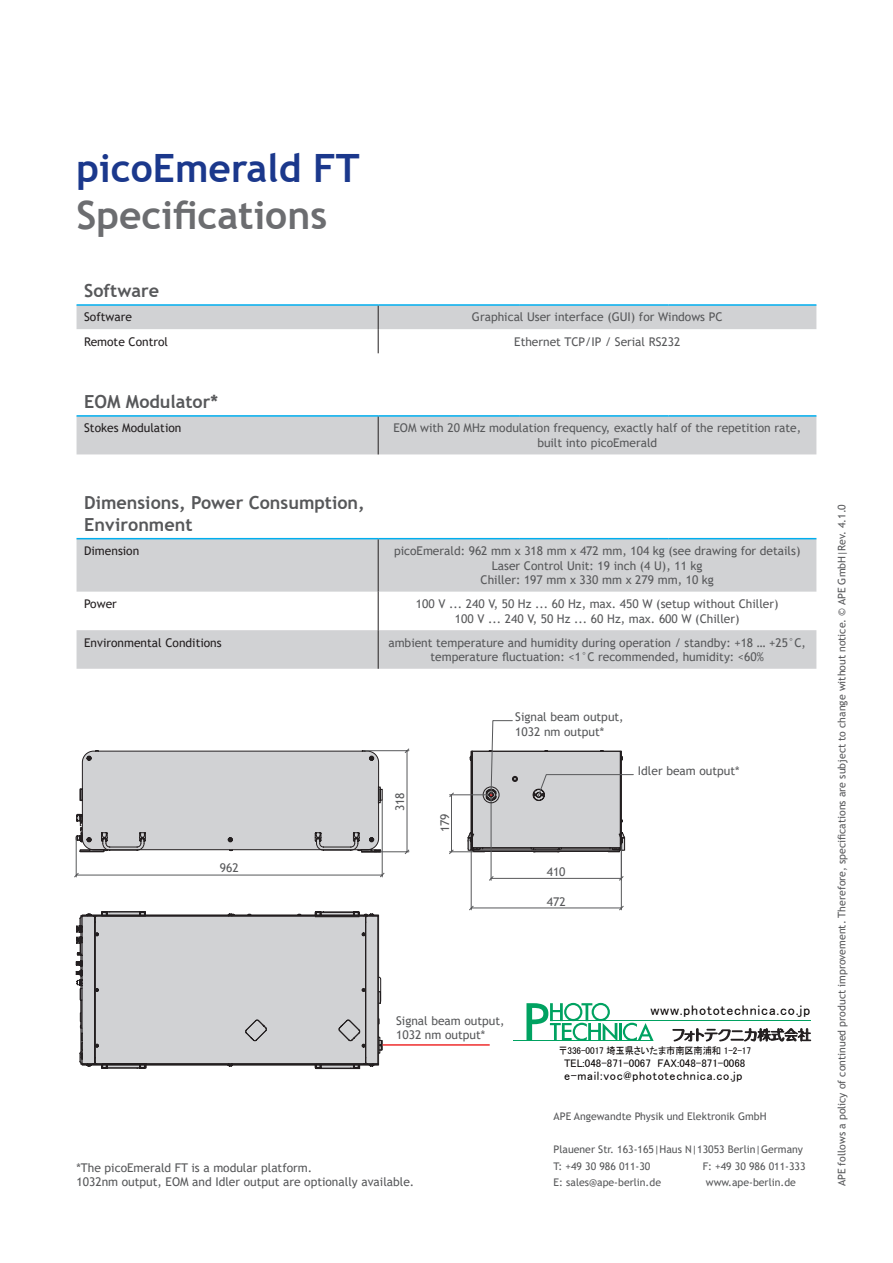
<style>
.page{position:relative;width:893px;height:1263px;background:#fff}
.page>*{position:absolute;margin:0;border:0;box-sizing:border-box;transform-origin:0 0}
.Seitenüberschrift_fett{font:700 39px "Trebuchet MS";color:#6c6d70}
.Seitenüberschrift_fett-2{font:700 39px "Trebuchet MS";color:#1b388c}
.APE_Text_Tabelle_kopfzeile{font:700 18px/21.6px "Trebuchet MS";color:#57585a}
.t1{font:14.1px "MS P Gothic";letter-spacing:.055em;color:#050100}
.t2{font:12.15px "MS P Gothic";letter-spacing:.055em;color:#050100}
.APE_Text_Tabelle_rechts{font:12px/14.4px "Trebuchet MS";color:#57585a;text-align:center}
.Technische_Zeichnung{font:12px "Trebuchet MS";color:#57585a}
.APE_Text_Tabelle_links{font:12px "Trebuchet MS";color:#231f20}
.t3{font:10.95px "MS P Gothic";color:#050100}
.Haupttext{font:10.5px "Trebuchet MS";color:#57585a}
.t4{font:9.75px "MS P Gothic";letter-spacing:-.01em;color:#050100;scale:.95 1}
</style>
<div class="page">
<hr style="left:77px;top:304px;width:301px;height:2px;background:#00aeef">
<hr style="left:378px;top:304px;width:142px;height:2px;background:#00aeef">
<hr style="left:520px;top:304px;width:149px;height:2px;background:#00aeef">
<hr style="left:669px;top:304px;width:147px;height:2px;background:#00aeef">
<svg style="left:77px;top:305px;width:739px;height:48px"></svg>
<svg style="left:77px;top:539px;width:739px;height:130px;fill:#d1d2d4"></svg>
<hr style="left:77px;top:538px;width:301px;height:1px;background:#00aeef">
<hr style="left:378px;top:538px;width:142px;height:1px;background:#00aeef">
<hr style="left:520px;top:538px;width:149px;height:1px;background:#00aeef">
<hr style="left:669px;top:538px;width:147px;height:1px;background:#00aeef">
<hr style="left:378px;top:539px;width:1px;height:53px;background:#231f20">
<hr style="left:378px;top:592px;width:1px;height:38px;background:#231f20">
<hr style="left:378px;top:630px;width:1px;height:39px;background:#231f20">
<div style="left:77px;top:417px;width:739px;height:37px;background:#d1d2d4"></div>
<hr style="left:77px;top:415px;width:301px;height:2px;background:#00aeef">
<hr style="left:378px;top:415px;width:142px;height:2px;background:#00aeef">
<hr style="left:520px;top:415px;width:149px;height:2px;background:#00aeef">
<hr style="left:669px;top:415px;width:147px;height:2px;background:#00aeef">
<hr style="left:378px;top:417px;width:1px;height:37px;background:#231f20">
<svg style="left:75px;top:925px;width:305px;height:144px"></svg>
<svg style="left:79px;top:874px;width:302px;height:189px"></svg>
<hr style="left:76px;top:875px;width:306px;height:1px;background:#57585a">
<hr style="left:76px;top:837px;width:1px;height:40px;background:#57585a">
<hr style="left:382px;top:800px;width:1px;height:77px;background:#57585a">
<hr style="left:383px;top:1044px;width:106px;height:2px;background:#ee2d2d">
<svg style="left:74px;top:872px;width:5px;height:6px"></svg>
<svg style="left:379px;top:872px;width:6px;height:6px"></svg>
<svg style="left:75px;top:748px;width:335px;height:106px;background:#cfd0d1"></svg>
<hr style="left:491px;top:878px;width:130px;height:1px;background:#57585a">
<hr style="left:491px;top:799px;width:1px;height:81px;background:#57585a">
<hr style="left:471px;top:908px;width:150px;height:1px;background:#57585a">
<hr style="left:471px;top:850px;width:1px;height:60px;background:#57585a">
<hr style="left:621px;top:845px;width:1px;height:65px;background:#57585a">
<svg style="left:489px;top:876px;width:5px;height:5px"></svg>
<svg style="left:469px;top:905px;width:5px;height:6px"></svg>
<svg style="left:619px;top:905px;width:5px;height:6px"></svg>
<svg style="left:618px;top:876px;width:6px;height:5px"></svg>
<svg style="left:449px;top:720px;width:185px;height:134px"></svg>
<hr style="left:619px;top:1023px;width:3px;height:18px;background:#00a261">
<svg style="left:623px;top:1023px;width:31px;height:18px"></svg>
<hr style="left:514px;top:1040px;width:138px;height:1px;background:#00a261">
<hr style="left:550px;top:1020px;width:261px;height:1px;background:#00a261">
<svg style="left:526px;top:1003px;width:91px;height:37px"></svg>
<svg style="left:672px;top:1028px;width:139px;height:13px"></svg>
<p class="Seitenüberschrift_fett-2" style="left:77px;top:144px;width:285px">picoEmerald FT</p>
<p class="Seitenüberschrift_fett" style="left:77px;top:190px;width:252px">Specifications</p>
<p class="APE_Text_Tabelle_kopfzeile" style="left:84px;top:280px;width:76px">Software</p>
<p class="APE_Text_Tabelle_links" style="left:84px;top:310px;width:49px">Software</p>
<p class="APE_Text_Tabelle_rechts" style="left:472px;top:310px;width:252px">Graphical User interface (GUI) for Windows PC</p>
<p class="APE_Text_Tabelle_links" style="left:84px;top:334px;width:85px">Remote Control</p>
<p class="APE_Text_Tabelle_rechts" style="left:514px;top:334px;width:168px">Ethernet TCP/IP / Serial RS232</p>
<p class="APE_Text_Tabelle_kopfzeile" style="left:84px;top:391px;width:136px">EOM Modulator*</p>
<p class="APE_Text_Tabelle_links" style="left:84px;top:421px;width:99px">Stokes Modulation</p>
<p class="APE_Text_Tabelle_rechts" style="left:393px;top:421px;width:409px">EOM with 20 MHz modulation frequency, exactly half of the repetition rate, built into picoEmerald</p>
<p class="APE_Text_Tabelle_kopfzeile" style="left:84px;top:492px;width:282px">Dimensions, Power Consumption,<br>Environment</p>
<p class="APE_Text_Tabelle_links" style="left:84px;top:543px;width:57px">Dimension</p>
<p class="APE_Text_Tabelle_rechts" style="left:394px;top:544px;width:408px">picoEmerald: 962 mm x 318 mm x 472 mm, 104 kg (see drawing for details)</p>
<p class="APE_Text_Tabelle_rechts" style="left:492px;top:558px;width:212px">Laser Control Unit: 19 inch (4 U), 11 kg</p>
<p class="APE_Text_Tabelle_rechts" style="left:481px;top:572px;width:235px">Chiller: 197 mm x 330 mm x 279 mm, 10 kg</p>
<p class="APE_Text_Tabelle_links" style="left:84px;top:596px;width:34px">Power</p>
<p class="APE_Text_Tabelle_rechts" style="left:416px;top:597px;width:364px">100 V ... 240 V, 50 Hz ... 60 Hz, max. 450 W (setup without Chiller)</p>
<p class="APE_Text_Tabelle_rechts" style="left:455px;top:611px;width:286px">100 V ... 240 V, 50 Hz ... 60 Hz, max. 600 W (Chiller)</p>
<p class="APE_Text_Tabelle_links" style="left:84px;top:635px;width:139px">Environmental Conditions</p>
<p class="APE_Text_Tabelle_rechts" style="left:388px;top:635px;width:419px">ambient temperature and humidity during operation / standby: +18 … +25°C, temperature fluctuation: &lt;1°C recommended, humidity: &lt;60%</p>
<p class="Technische_Zeichnung" style="left:220px;top:860px;width:20px">962</p>
<p class="Technische_Zeichnung" style="left:392px;top:811px;width:20px;rotate:-90deg">318</p>
<p class="Technische_Zeichnung" style="left:437px;top:832px;width:20px;rotate:-90deg">179</p>
<p class="Technische_Zeichnung" style="left:515px;top:709px;width:110px">Signal beam output,</p>
<p class="Technische_Zeichnung" style="left:515px;top:724px;width:91px">1032 nm output*</p>
<p class="Technische_Zeichnung" style="left:638px;top:763px;width:103px">Idler beam output*</p>
<p class="Technische_Zeichnung" style="left:547px;top:864px;width:20px">410</p>
<p class="Technische_Zeichnung" style="left:547px;top:894px;width:20px">472</p>
<p class="Technische_Zeichnung" style="left:396px;top:1013px;width:110px">Signal beam output,</p>
<p class="Technische_Zeichnung" style="left:396px;top:1027px;width:91px">1032 nm output*</p>
<p class="APE_Text_Tabelle_rechts" style="left:77px;top:1160px;width:237px">*The picoEmerald FT is a modular platform.</p>
<p class="APE_Text_Tabelle_rechts" style="left:77px;top:1175px;width:339px">1032nm output, EOM and Idler output are optionally available.</p>
<p class="t1" style="left:650px;top:1003px;width:161px">www.phototechnica.co.jp</p>
<p class="t4" style="left:558px;top:1045px;width:211px">〒336-0017 埼玉県さいたま市南区南浦和 1-2-17　</p>
<p class="t3" style="left:564px;top:1057px;width:183px">TEL:048-871-0067 FAX:048-871-0068</p>
<p class="t2" style="left:564px;top:1069px;width:180px">e-mail:voc@phototechnica.co.jp</p>
<p class="Haupttext" style="left:554px;top:1110px;width:214px">APE Angewandte Physik und Elektronik GmbH</p>
<p class="Haupttext" style="left:554px;top:1143px;width:251px">Plauener Str. 163-165|Haus N|13053 Berlin|Germany</p>
<p class="Haupttext" style="left:554px;top:1159px;width:98px">T: +49 30 986 011-30</p>
<p class="Haupttext" style="left:703px;top:1159px;width:104px">F: +49 30 986 011-333</p>
<p class="Haupttext" style="left:554px;top:1176px;width:109px">E: sales@ape-berlin.de</p>
<p class="Haupttext" style="left:706px;top:1176px;width:92px">www.ape-berlin.de</p>
<p class="Haupttext" style="left:835px;top:1186px;width:684px;rotate:-90deg">APE follows a policy of continued product improvement. Therefore, specifications are subject to change without notice. © APE GmbH|Rev. 4.1.0</p>
</div>
